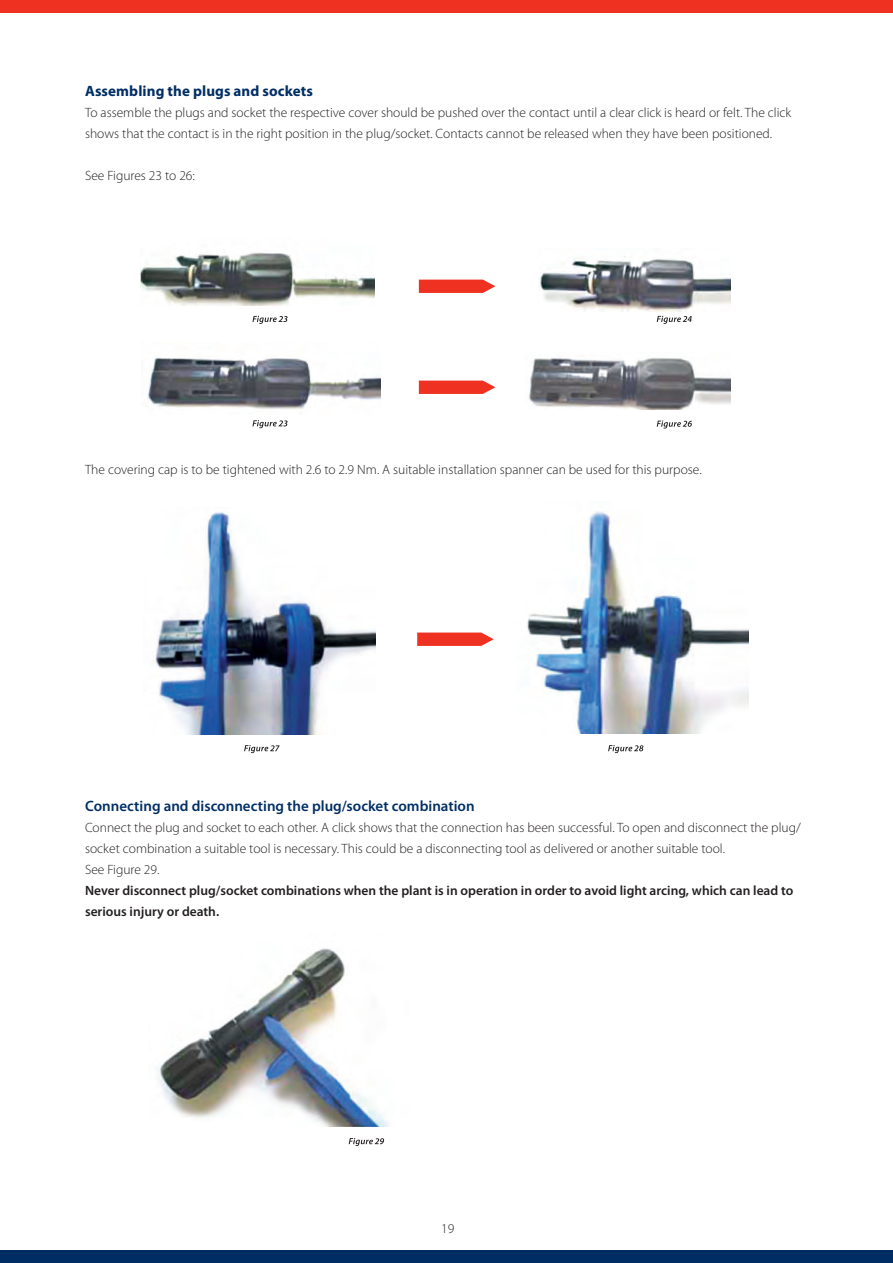
<style>
.page{position:relative;width:893px;height:1263px;background:#fff}
.page>*{position:absolute;margin:0;border:0;box-sizing:border-box;transform-origin:0 0}
.t1{font:600 15px "Myriad Pro";color:#002e64}
.t2{font:700 15px "Myriad Pro";letter-spacing:.005em;color:#002e64}
.t3{font:300 13.5px/21px "Myriad Pro";color:#231f20}
.t4{font:600 13.5px/21px "Myriad Pro";color:#231f20}
</style>
<div class="page">
<div style="left:0;top:0;width:893px;height:13px;background:#ef3122"></div>
<div style="left:0;top:1250px;width:893px;height:13px;background:#002e64"></div>
<img style="left:140px;top:252px;width:234px;height:53px">
<img style="left:539px;top:256px;width:192px;height:55px">
<img style="left:147px;top:357px;width:234px;height:52px">
<img style="left:528px;top:357px;width:203px;height:52px">
<img style="left:155px;top:512px;width:220px;height:222px">
<img style="left:527px;top:511px;width:221px;height:223px">
<img style="left:156px;top:948px;width:233px;height:179px">
<svg style="left:419px;top:280px;width:76px;height:13px"></svg>
<svg style="left:419px;top:381px;width:76px;height:13px"></svg>
<svg style="left:417px;top:632px;width:77px;height:14px"></svg>
<svg style="left:657px;top:316px;width:35px;height:8px"></svg>
<svg style="left:252px;top:316px;width:36px;height:8px"></svg>
<svg style="left:657px;top:420px;width:35px;height:9px"></svg>
<svg style="left:252px;top:420px;width:36px;height:8px"></svg>
<svg style="left:244px;top:745px;width:36px;height:8px"></svg>
<svg style="left:608px;top:745px;width:35px;height:8px"></svg>
<svg style="left:349px;top:1138px;width:35px;height:8px"></svg>
<p class="t2" style="left:85px;top:83px;width:229px">Assembling the plugs and sockets</p>
<p class="t3" style="left:85px;top:103px;width:708px">To assemble the plugs and socket the respective cover should be pushed over the contact until a clear click is heard or felt. The click shows that the contact is in the right position in the plug/socket. Contacts cannot be released when they have been positioned.</p>
<p class="t3" style="left:85px;top:166px;width:111px">See Figures 23 to 26:</p>
<p class="t3" style="left:85px;top:460px;width:618px">The covering cap is to be tightened with 2.6 to 2.9 Nm. A suitable installation spanner can be used for this purpose.</p>
<p class="t1" style="left:85px;top:798px;width:391px">Connecting and disconnecting the plug/socket combination</p>
<p class="t3" style="left:85px;top:817px;width:717px">Connect the plug and socket to each other. A click shows that the connection has been successful. To open and disconnect the plug/ socket combination a suitable tool is necessary. This could be a disconnecting tool as delivered or another suitable tool.<br>See Figure 29.</p>
<p class="t4" style="left:85px;top:880px;width:710px">Never disconnect plug/socket combinations when the plant is in operation in order to avoid light arcing, which can lead to serious injury or death.</p>
<p class="t3" style="left:441px;top:1218px;width:15px">19</p>
</div>
